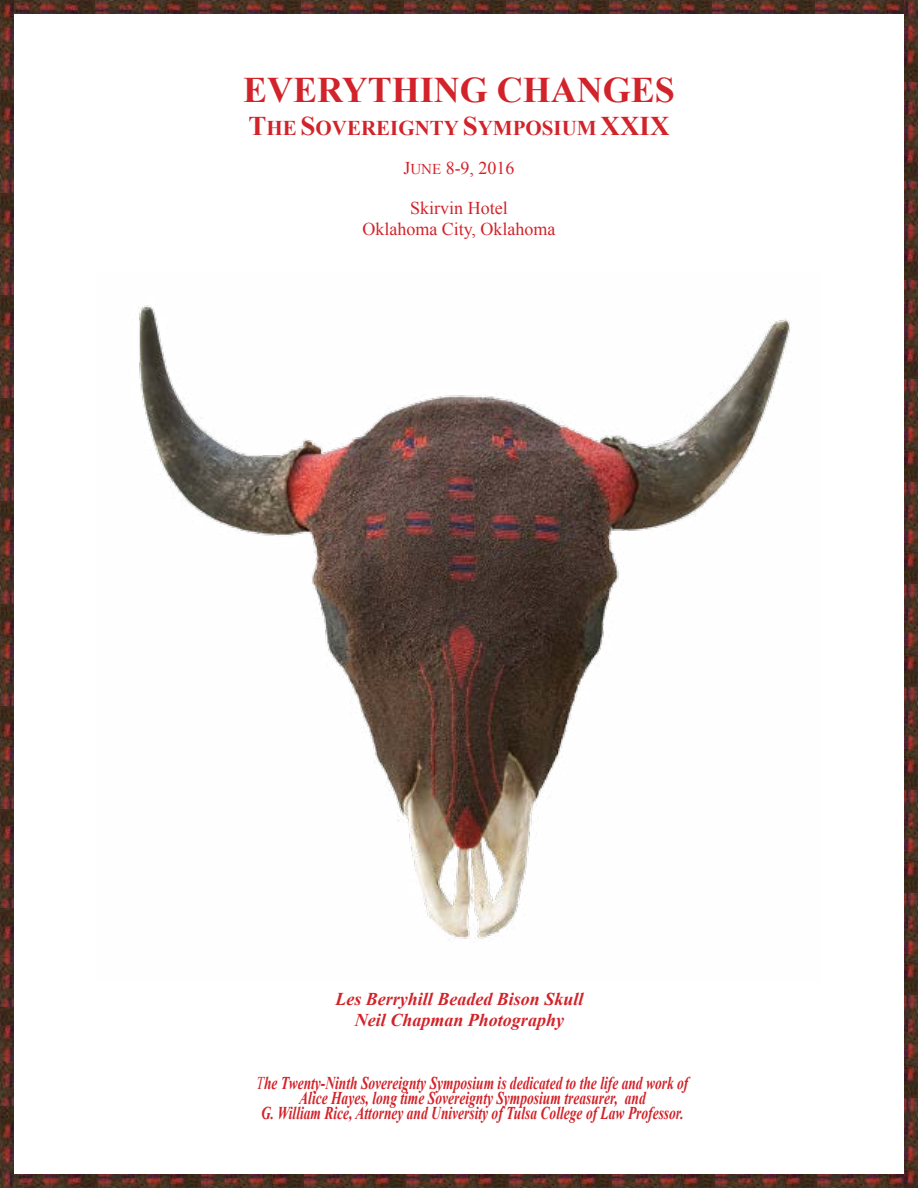
<style>
.page{position:relative;width:918px;height:1188px;background:#fff}
.page>*{position:absolute;margin:0;border:0;box-sizing:border-box;transform-origin:0 0}
.t1{font:700 36px "Times New Roman";color:#d2232a}
.t2{font:700 21px "Times New Roman";color:#d2232a}
.t3{font:italic 700 18px/15px "Times New Roman";color:#d2232a;text-align:center;scale:.75 1}
.t4{font:italic 700 18px/21.6px "Times New Roman";color:#d2232a;text-align:center}
.t5{font:18px/21.6px "Times New Roman";color:#d2232a;text-align:center}
.s1{font-size:27px}
.s2{font-size:15px}
.s3{font-weight:400}
</style>
<div class="page">
<img style="left:14px;top:0;width:890px;height:14px">
<img style="left:14px;top:1174px;width:890px;height:14px">
<img style="left:0;top:0;width:14px;height:1188px">
<img style="left:904px;top:0;width:14px;height:1188px">
<img style="left:138px;top:305px;width:652px;height:634px">
<h1 class="t1" style="left:243px;top:65px;width:433px">EVERYTHING CHANGES</h1>
<p class="t2" style="left:248px;top:113px;width:423px"><span class="s1">T</span>HE <span class="s1">S</span>OVEREIGNTY <span class="s1">S</span>YMPOSIUM <span class="s1">XXIX</span></p>
<p class="t5" style="left:403px;top:157px;width:113px">J<span class="s2">UNE</span> 8-9, 2016</p>
<p class="t5" style="left:362px;top:197px;width:195px">Skirvin Hotel<br>Oklahoma City, Oklahoma</p>
<p class="t4" style="left:335px;top:987px;width:250px">Les Berryhill Beaded Bison Skull<br>Neil Chapman Photography</p>
<p class="t3" style="left:257px;top:1075px;width:577px"><span class="s3">T</span>he Twenty-Ninth Sovereignty Symposium is dedicated to the life and work of<br>Alice Hayes, long time Sovereignty Symposium treasurer, and<br>G. William Rice, Attorney and University of Tulsa College of Law Professor.</p>
</div>
